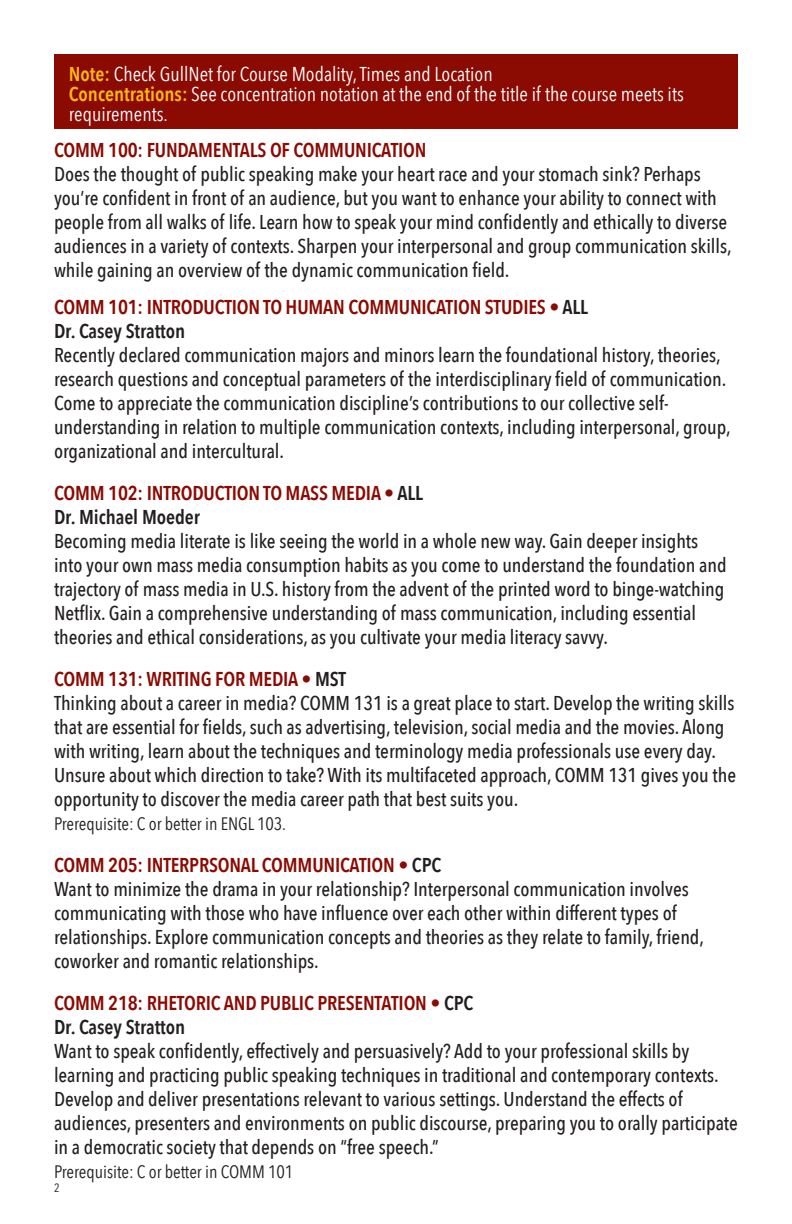
<style>
.page{position:relative;width:792px;height:1224px;background:#fff}
.page>*{position:absolute;margin:0;border:0;box-sizing:border-box;transform-origin:0 0}
.body{font:500 20px/24px "Avenir Next Condensed";letter-spacing:-.005em;color:#231f20}
.TOC_Title{font:600 20px "Avenir Next Condensed";letter-spacing:-.01em;color:#8b0a02}
.t1{font:20px/20px "Avenir Next Condensed";color:#fff}
.name{font:600 20px "Avenir Next Condensed";letter-spacing:-.005em;color:#231f20}
.requisits{font:18px "Avenir Next Condensed";letter-spacing:-.005em;color:#231f20}
.t2{font:12px "Avenir Next Condensed";color:#231f20}
.s1{font-weight:600;color:#fcb814}
.s2{color:#231f20}
</style>
<div class="page">
<div style="left:54px;top:54px;width:684px;height:74px;background:#8b0a02"></div>
<p class="t1" style="left:69px;top:63px;width:425px"><span class="s1">Note:</span> Check GullNet for Course Modality, Times and Location</p>
<p class="t1" style="left:69px;top:83px;width:616px"><span class="s1">Concentrations:</span> See concentration notation at the end of the title if the course meets its requirements.</p>
<p class="TOC_Title" style="left:54px;top:133px;width:374px">COMM 100: FUNDAMENTALS OF COMMUNICATION</p>
<p class="body" style="left:54px;top:162px;width:679px">Does the thought of public speaking make your heart race and your stomach sink? Perhaps you’re confident in front of an audience, but you want to enhance your ability to connect with people from all walks of life. Learn how to speak your mind confidently and ethically to diverse audiences in a variety of contexts. Sharpen your interpersonal and group communication skills, while gaining an overview of the dynamic communication field.</p>
<p class="TOC_Title" style="left:54px;top:290px;width:536px">COMM 101: INTRODUCTION TO HUMAN COMMUNICATION STUDIES • <span class="s2">ALL</span></p>
<p class="name" style="left:54px;top:314px;width:133px">Dr. Casey Stratton</p>
<p class="body" style="left:54px;top:343px;width:678px">Recently declared communication majors and minors learn the foundational history, theories, research questions and conceptual parameters of the interdisciplinary field of communication.<br>Come to appreciate the communication discipline’s contributions to our collective self&shy;understanding in relation to multiple communication contexts, including interpersonal, group, organizational and intercultural.</p>
<p class="TOC_Title" style="left:54px;top:476px;width:370px">COMM 102: INTRODUCTION TO MASS MEDIA • <span class="s2">ALL</span></p>
<p class="name" style="left:54px;top:500px;width:148px">Dr. Michael Moeder</p>
<p class="body" style="left:54px;top:529px;width:674px">Becoming media literate is like seeing the world in a whole new way. Gain deeper insights into your own mass media consumption habits as you come to understand the foundation and trajectory of mass media in U.S. history from the advent of the printed word to binge-watching Netflix. Gain a comprehensive understanding of mass communication, including essential theories and ethical considerations, as you cultivate your media literacy savvy.</p>
<p class="TOC_Title" style="left:54px;top:662px;width:294px">COMM 131: WRITING FOR MEDIA • <span class="s2">MST</span></p>
<p class="body" style="left:54px;top:691px;width:684px">Thinking about a career in media? COMM 131 is a great place to start. Develop the writing skills that are essential for fields, such as advertising, television, social media and the movies. Along with writing, learn about the techniques and terminology media professionals use every day.<br>Unsure about which direction to take? With its multifaceted approach, COMM 131 gives you the opportunity to discover the media career path that best suits you.</p>
<p class="requisits" style="left:54px;top:809px;width:234px">Prerequisite: C or better in ENGL 103.</p>
<p class="TOC_Title" style="left:54px;top:847px;width:389px">COMM 205: INTERPRSONAL COMMUNICATION • <span class="s2">CPC</span></p>
<p class="body" style="left:54px;top:877px;width:652px">Want to minimize the drama in your relationship? Interpersonal communication involves communicating with those who have influence over each other within different types of relationships. Explore communication concepts and theories as they relate to family, friend, coworker and romantic relationships.</p>
<p class="TOC_Title" style="left:54px;top:985px;width:421px">COMM 218: RHETORIC AND PUBLIC PRESENTATION • <span class="s2">CPC</span></p>
<p class="name" style="left:54px;top:1009px;width:133px">Dr. Casey Stratton</p>
<p class="body" style="left:54px;top:1039px;width:685px">Want to speak confidently, effectively and persuasively? Add to your professional skills by learning and practicing public speaking techniques in traditional and contemporary contexts.<br>Develop and deliver presentations relevant to various settings. Understand the effects of audiences, presenters and environments on public discourse, preparing you to orally participate in a democratic society that depends on “free speech.”</p>
<p class="requisits" style="left:54px;top:1156px;width:241px">Prerequisite: C or better in COMM 101</p>
<p class="t2" style="left:54px;top:1178px;width:7px">2</p>
</div>
